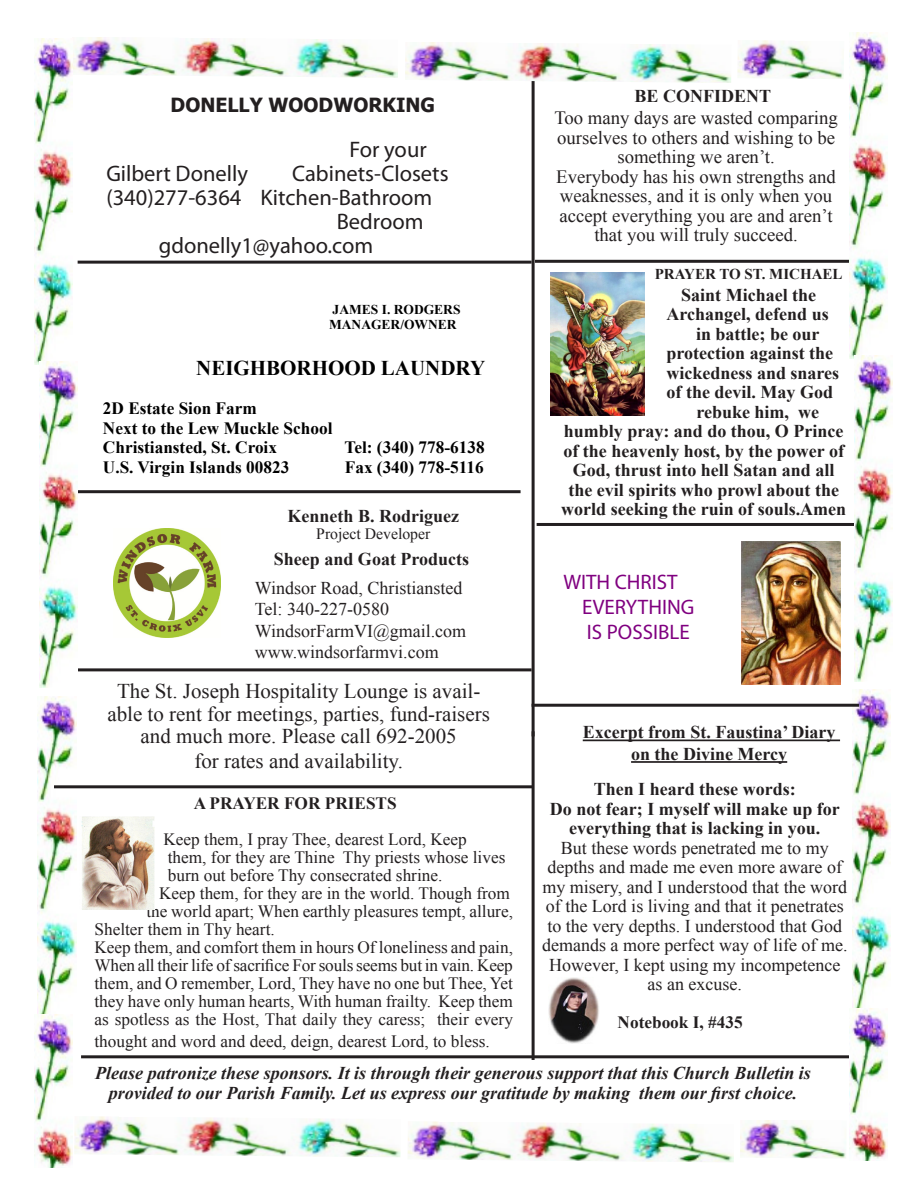
<style>
.page{position:relative;width:918px;height:1188px;background:#fff}
.page>*{position:absolute;margin:0;border:0;box-sizing:border-box;transform-origin:0 0}
.t1{font:22.5px "Myriad Pro";color:#231f20}
.t2{font:21px/22.5px "Times New Roman";color:#231f20;text-align:center}
.t3{font:21px/25.2px "Myriad Pro";color:#800080}
.t4{font:700 21px "Times New Roman";color:#000}
.t5{font:700 19.5px "Tahoma";color:#231f20}
.t6{font:18.75px/19.5px "Times New Roman";color:#231f20;text-align:center}
.t7{font:700 18px/19.5px "Times New Roman";color:#231f20;text-align:center}
.t8{font:18px/19.5px "Times New Roman";color:#231f20}
.t9{font:italic 700 18px/19.5px "Times New Roman";color:#231f20;text-align:center}
.t10{font:17.25px "Times New Roman";color:#231f20}
.t11{font:700 17.25px/19.5px "Times New Roman";color:#000}
.t12{font:700 17.25px "Times New Roman";color:#231f20}
.t13{font:15.75px "Times New Roman";color:#231f20}
.t14{font:700 15px "Times New Roman";color:#231f20}
.t15{font:700 13.5px/14.2px "Times New Roman";color:#000}
</style>
<div class="page">
<hr style="left:81px;top:1055px;width:783px;height:3px;background:#231f20">
<img style="left:550px;top:273px;width:95px;height:143px">
<hr style="left:532px;top:81px;width:3px;height:655px;background:#231f20">
<hr style="left:54px;top:490px;width:467px;height:3px;background:#231f20">
<hr style="left:78px;top:261px;width:454px;height:3px;background:#231f20">
<hr style="left:44px;top:668px;width:488px;height:3px;background:#231f20">
<img style="left:113px;top:529px;width:107px;height:109px">
<hr style="left:537px;top:523px;width:327px;height:3px;background:#231f20">
<hr style="left:532px;top:731px;width:3px;height:329px;background:#231f20">
<hr style="left:583px;top:740px;width:257px;height:1px;background:#231f20">
<hr style="left:631px;top:761px;width:156px;height:2px;background:#231f20">
<hr style="left:535px;top:260px;width:331px;height:3px;background:#231f20">
<img style="left:81px;top:816px;width:74px;height:94px">
<img style="left:73px;top:37px;width:325px;height:41px">
<img style="left:405px;top:42px;width:326px;height:41px">
<img style="left:737px;top:40px;width:107px;height:39px">
<img style="left:74px;top:1116px;width:327px;height:41px">
<img style="left:408px;top:1121px;width:326px;height:41px">
<img style="left:740px;top:1120px;width:106px;height:39px">
<img style="left:849px;top:32px;width:39px;height:326px">
<img style="left:854px;top:355px;width:39px;height:326px">
<img style="left:853px;top:690px;width:38px;height:319px">
<img style="left:849px;top:1009px;width:39px;height:152px">
<img style="left:35px;top:38px;width:38px;height:326px">
<img style="left:40px;top:361px;width:38px;height:327px">
<img style="left:38px;top:696px;width:38px;height:319px">
<img style="left:35px;top:1015px;width:38px;height:152px">
<hr style="left:54px;top:785px;width:478px;height:3px;background:#231f20">
<hr style="left:532px;top:704px;width:327px;height:3px;background:#231f20">
<img style="left:548px;top:978px;width:51px;height:65px">
<img style="left:742px;top:541px;width:99px;height:143px">
<p class="t5" style="left:171px;top:91px;width:266px">DONELLY WOODWORKING</p>
<h1 class="t1" style="left:350px;top:136px;width:79px">For your</h1>
<h1 class="t1" style="left:106px;top:160px;width:143px">Gilbert Donelly</h1>
<h1 class="t1" style="left:292px;top:160px;width:158px">Cabinets-Closets</h1>
<h1 class="t1" style="left:106px;top:184px;width:327px">(340)277-6364 Kitchen-Bathroom</h1>
<h1 class="t1" style="left:337px;top:208px;width:88px">Bedroom</h1>
<h1 class="t1" style="left:159px;top:232px;width:216px">gdonelly1@yahoo.com</h1>
<p class="t15" style="left:329px;top:302px;width:133px">JAMES I. RODGERS<br>MANAGER/OWNER</p>
<p class="t4" style="left:196px;top:354px;width:290px">NEIGHBORHOOD LAUNDRY</p>
<p class="t11" style="left:103px;top:398px;width:231px">2D Estate Sion Farm<br>Next to the Lew Muckle School<br>Christiansted, St. Croix</p>
<p class="t11" style="left:345px;top:437px;width:142px">Tel: (340) 778-6138</p>
<p class="t11" style="left:103px;top:457px;width:188px">U.S. Virgin Islands 00823</p>
<p class="t11" style="left:345px;top:457px;width:140px">Fax (340) 778-5116</p>
<p class="t7" style="left:288px;top:506px;width:173px">Kenneth B. Rodriguez</p>
<p class="t13" style="left:316px;top:523px;width:116px">Project Developer</p>
<p class="t7" style="left:274px;top:549px;width:197px">Sheep and Goat Products</p>
<p class="t8" style="left:255px;top:577px;width:213px;line-height:21.6px">Windsor Road, Christiansted<br>Tel: 340-227-0580<br>WindsorFarmVI@gmail.com www.windsorfarmvi.com</p>
<p class="t2" style="left:107px;top:680px;width:384px">The St. Joseph Hospitality Lounge is avail&shy;able to rent for meetings, parties, fund-raisers and much more. Please call 692-2005</p>
<p class="t2" style="left:194px;top:750px;width:210px">for rates and availability.</p>
<p class="t12" style="left:194px;top:792px;width:205px">A PRAYER FOR PRIESTS</p>
<p class="t10" style="left:164px;top:828px;width:305px">Keep them, I pray Thee, dearest Lord, Keep</p>
<p class="t10" style="left:168px;top:846px;width:339px">them, for they are Thine Thy priests whose lives</p>
<p class="t10" style="left:168px;top:864px;width:276px">burn out before Thy consecrated shrine.</p>
<p class="t10" style="left:159px;top:882px;width:352px">Keep them, for they are in the world. Though from</p>
<p class="t10" style="left:146px;top:900px;width:368px">the world apart; When earthly pleasures tempt, allure,</p>
<p class="t10" style="left:94px;top:918px;width:182px">Shelter them in Thy heart.</p>
<p class="t10" style="left:94px;top:936px;width:420px">Keep them, and comfort them in hours Of loneliness and pain,</p>
<p class="t10" style="left:94px;top:954px;width:420px">When all their life of sacrifice For souls seems but in vain. Keep</p>
<p class="t10" style="left:94px;top:972px;width:420px">them, and O remember, Lord, They have no one but Thee, Yet</p>
<p class="t10" style="left:94px;top:990px;width:420px">they have only human hearts, With human frailty. Keep them</p>
<p class="t10" style="left:94px;top:1008px;width:420px">as spotless as the Host, That daily they caress; their every</p>
<p class="t10" style="left:94px;top:1029px;width:397px">thought and word and deed, deign, dearest Lord, to bless.</p>
<p class="t7" style="left:634px;top:86px;width:138px">BE CONFIDENT</p>
<p class="t6" style="left:554px;top:108px;width:285px">Too many days are wasted comparing ourselves to others and wishing to be something we aren’t.<br>Everybody has his own strengths and weaknesses, and it is only when you accept everything you are and aren’t that you will truly succeed.</p>
<p class="t14" style="left:655px;top:263px;width:189px">PRAYER TO ST. MICHAEL</p>
<p class="t7" style="left:681px;top:284px;width:136px">Saint Michael the</p>
<p class="t7" style="left:667px;top:304px;width:164px">Archangel, defend us</p>
<p class="t7" style="left:696px;top:323px;width:125px">in battle; be our</p>
<p class="t7" style="left:667px;top:343px;width:168px">protection against the</p>
<p class="t7" style="left:667px;top:362px;width:174px">wickedness and snares</p>
<p class="t7" style="left:667px;top:382px;width:168px">of the devil. May God</p>
<p class="t7" style="left:696px;top:401px;width:124px">rebuke him, we</p>
<p class="t7" style="left:564px;top:421px;width:281px">humbly pray: and do thou, O Prince</p>
<p class="t7" style="left:563px;top:440px;width:282px">of the heavenly host, by the power of</p>
<p class="t7" style="left:573px;top:460px;width:263px">God, thrust into hell Satan and all</p>
<p class="t7" style="left:568px;top:479px;width:272px">the evil spirits who prowl about the</p>
<p class="t7" style="left:561px;top:499px;width:287px">world seeking the ruin of souls.Amen</p>
<p class="t3" style="left:582px;top:569px;width:114px;text-indent:-19px">WITH CHRIST<br>EVERYTHING<br>IS POSSIBLE</p>
<p class="t7" style="left:583px;top:721px;width:254px;line-height:21.6px">Excerpt from St. Faustina’ Diary on the Divine Mercy</p>
<p class="t7" style="left:550px;top:779px;width:291px">Then I heard these words:<br>Do not fear; I myself will make up for everything that is lacking in you.</p>
<p class="t8" style="left:542px;top:838px;width:307px;text-align:center">But these words penetrated me to my depths and made me even more aware of my misery, and I understood that the word of the Lord is living and that it penetrates to the very depths. I understood that God demands a more perfect way of life of me.<br>However, I kept using my incompetence as an excuse.</p>
<p class="t12" style="left:618px;top:1010px;width:127px">Notebook I, #435</p>
<p class="t9" style="left:95px;top:1063px;width:717px">Please patronize these sponsors. It is through their generous support that this Church Bulletin is provided to our Parish Family. Let us express our gratitude by making them our first choice.</p>
</div>
